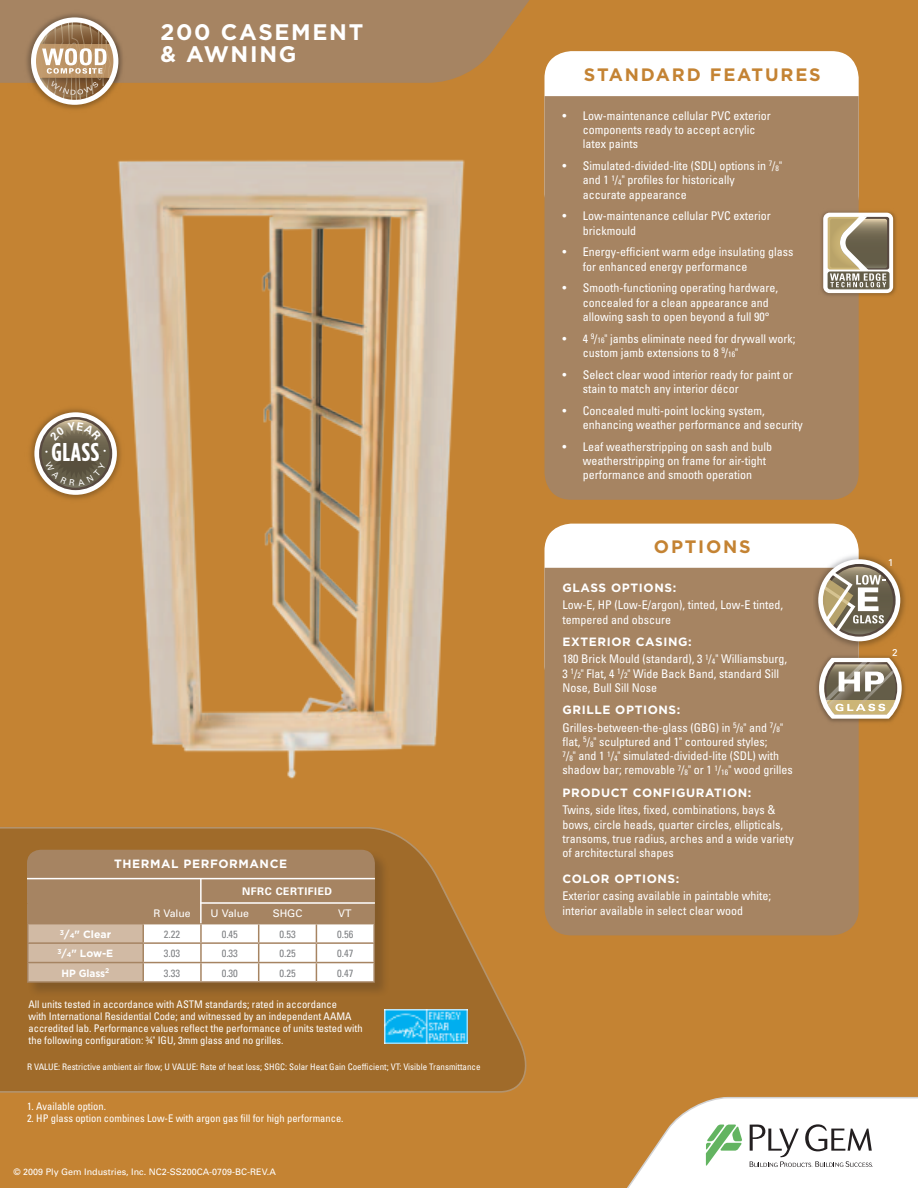
<style>
.page{position:relative;width:918px;height:1188px;background:#c48333}
.page>*{position:absolute;margin:0;border:0;box-sizing:border-box;transform-origin:0 0}
.t1{font:700 25.8px "Gotham Condensed";letter-spacing:.025em;color:#fff}
.t2{font:700 22.5px "Gotham";letter-spacing:.075em;color:#fff}
.t3{font:700 18px "Gotham";letter-spacing:.1em;color:#c48333}
.brochure_body_copy{font:condensed 12px/14.2px "Univers";color:#fff}
.brochure_body_copy-2{font:700 12px "Gotham";letter-spacing:.05em;color:#fff}
.t4{font:condensed 10.5px/12px "Univers";color:#fff}
.t5{font:condensed 10.5px "Univers";color:#808285}
.t6{font:10.5px "Univers";color:#fff}
.t7{font:700 10.5px "Gotham";letter-spacing:-.01em;color:#fff;scale:.96 1}
.t8{font:700 10.5px "Univers";letter-spacing:.05em;color:#fff}
.t9{font:700 10.5px "Gotham";letter-spacing:-.01em;color:#fff}
.t10{font:9.9px "Univers";color:#fff}
.t11{font:condensed 9px "Univers";color:#fff}
.t12{font:9px "Univers";color:#fff}
.s1{font-size:6.9px}
.s2{font-size:7.95px}
</style>
<div class="page">
<svg style="left:0;top:827px;width:527px;height:266px"></svg>
<svg style="left:136px;top:0;width:430px;height:83px;background:#aa835b"></svg>
<div style="left:544px;top:51px;width:315px;height:170px;background:#fff;border-radius:27px"></div>
<div style="left:544px;top:96px;width:315px;height:404px;background:#a68462"></div>
<img style="left:798px;top:188px;width:98px;height:110px">
<svg style="left:823px;top:213px;width:70px;height:80px"></svg>
<svg style="left:828px;top:216px;width:62px;height:73px;background:#9e947a"></svg>
<img style="left:0;top:0;width:136px;height:109px">
<img style="left:29px;top:38px;width:95px;height:48px">
<svg style="left:31px;top:17px;width:87px;height:88px;background:#bca081"></svg>
<div style="left:544px;top:524px;width:315px;height:169px;background:#fff;border-radius:27px"></div>
<div style="left:544px;top:568px;width:315px;height:367px;background:#a68462"></div>
<img style="left:814px;top:552px;width:91px;height:81px">
<svg style="left:818px;top:559px;width:82px;height:74px"></svg>
<img style="left:384px;top:1009px;width:84px;height:34px">
<img style="left:30px;top:408px;width:64px;height:92px">
<svg style="left:627px;top:1096px;width:291px;height:92px;background:#eae3d7"></svg>
<div style="left:26px;top:849px;width:363px;height:148px;background:#231f20;opacity:.23"></div>
<div style="left:27px;top:850px;width:348px;height:61px;background:#a68462;border-radius:14px"></div>
<hr style="left:27px;top:981px;width:116px;height:2px;background:#a68462">
<hr style="left:143px;top:981px;width:58px;height:2px;background:#a68462">
<svg style="left:27px;top:901px;width:348px;height:81px;background:#d5c4b4"></svg>
<hr style="left:201px;top:981px;width:58px;height:2px;background:#a68462">
<hr style="left:259px;top:981px;width:57px;height:2px;background:#a68462">
<hr style="left:316px;top:981px;width:59px;height:2px;background:#a68462">
<hr style="left:27px;top:878px;width:348px;height:1px;background:#fff">
<hr style="left:200px;top:878px;width:2px;height:45px;background:#fff">
<hr style="left:200px;top:902px;width:175px;height:2px;background:#fff">
<img style="left:117px;top:159px;width:348px;height:620px">
<img style="left:795px;top:633px;width:110px;height:109px">
<svg style="left:819px;top:658px;width:83px;height:61px;background:#b6aa94"></svg>
<svg style="left:34px;top:412px;width:83px;height:83px;background:#938063"></svg>
<p class="t2" style="left:160px;top:19px;width:204px">200 CASEMENT</p>
<p class="t2" style="left:160px;top:41px;width:137px">&amp; AWNING</p>
<p class="t1" style="left:52px;top:438px;width:49px">GLASS</p>
<p class="brochure_body_copy-2" style="left:114px;top:857px;width:175px">THERMAL PERFORMANCE</p>
<p class="t8" style="left:242px;top:884px;width:92px">NFRC CERTIFIED</p>
<p class="t6" style="left:153px;top:907px;width:39px">R Value</p>
<p class="t6" style="left:211px;top:907px;width:40px">U Value</p>
<p class="t6" style="left:273px;top:907px;width:31px">SHGC</p>
<p class="t6" style="left:338px;top:907px;width:15px">VT</p>
<p class="t9" style="left:60px;top:928px;width:53px"><sup>3</sup>/<span class="s1">4</span>" Clear</p>
<p class="t5" style="left:164px;top:927px;width:18px">2.22</p>
<p class="t5" style="left:222px;top:927px;width:18px">0.45</p>
<p class="t5" style="left:279px;top:927px;width:18px">0.53</p>
<p class="t5" style="left:337px;top:927px;width:18px">0.56</p>
<p class="t7" style="left:58px;top:947px;width:60px"><sup>3</sup>/<span class="s1">4</span>" Low-E</p>
<p class="t5" style="left:164px;top:947px;width:18px">3.03</p>
<p class="t5" style="left:222px;top:947px;width:18px">0.33</p>
<p class="t5" style="left:279px;top:947px;width:18px">0.25</p>
<p class="t5" style="left:337px;top:947px;width:18px">0.47</p>
<p class="t7" style="left:62px;top:967px;width:51px">HP Glass<sup>2</sup></p>
<p class="t5" style="left:164px;top:966px;width:18px">3.33</p>
<p class="t5" style="left:222px;top:966px;width:18px">0.30</p>
<p class="t5" style="left:279px;top:966px;width:18px">0.25</p>
<p class="t5" style="left:337px;top:966px;width:18px">0.47</p>
<p class="t4" style="left:28px;top:998px;width:336px">All units tested in accordance with ASTM standards; rated in accordance<br>with International Residential Code; and witnessed by an independent AAMA accredited lab. Performance values reflect the performance of units tested with the following configuration: ¾" IGU, 3mm glass and no grilles.</p>
<p class="t11" style="left:27px;top:1061px;width:455px">R VALUE: Restrictive ambient air flow; U VALUE: Rate of heat loss; SHGC: Solar Heat Gain Coefficient; VT: Visible Transmittance</p>
<p class="t4" style="left:27px;top:1100px;width:81px">1. Available option.</p>
<p class="t4" style="left:27px;top:1112px;width:318px">2. HP glass option combines Low-E with argon gas fill for high performance.</p>
<p class="t12" style="left:14px;top:1166px;width:264px">© 2009 Ply Gem Industries, Inc. NC2-SS200CA-0709-BC-REV.A</p>
<p class="t3" style="left:584px;top:64px;width:238px">STANDARD FEATURES</p>
<p class="brochure_body_copy" style="left:583px;top:108px;width:189px;text-indent:-20px">• Low-maintenance cellular PVC exterior components ready to accept acrylic latex paints</p>
<p class="brochure_body_copy" style="left:583px;top:158px;width:201px;text-indent:-20px">• Simulated-divided-lite (SDL) options in <sup>7</sup>/<span class="s2">8</span>" and 1 <sup>1</sup>/<span class="s2">4</span>" profiles for historically<br>accurate appearance</p>
<p class="brochure_body_copy" style="left:583px;top:209px;width:189px;text-indent:-20px">• Low-maintenance cellular PVC exterior brickmould</p>
<p class="brochure_body_copy" style="left:583px;top:245px;width:212px;text-indent:-20px">• Energy-efficient warm edge insulating glass for enhanced energy performance</p>
<p class="brochure_body_copy" style="left:583px;top:281px;width:197px;text-indent:-20px">• Smooth-functioning operating hardware, concealed for a clean appearance and allowing sash to open beyond a full 90°</p>
<p class="brochure_body_copy" style="left:583px;top:331px;width:214px;text-indent:-20px">• 4 <sup>9</sup>/<span class="s2">16</span>" jambs eliminate need for drywall work; custom jamb extensions to 8 <sup>9</sup>/<span class="s2">16</span>"</p>
<p class="brochure_body_copy" style="left:583px;top:367px;width:211px;text-indent:-20px">• Select clear wood interior ready for paint or stain to match any interior décor</p>
<p class="brochure_body_copy" style="left:583px;top:403px;width:221px;text-indent:-20px">• Concealed multi-point locking system, enhancing weather performance and security</p>
<p class="brochure_body_copy" style="left:583px;top:439px;width:191px;text-indent:-20px">• Leaf weatherstripping on sash and bulb weatherstripping on frame for air-tight performance and smooth operation</p>
<p class="t3" style="left:654px;top:537px;width:98px">OPTIONS</p>
<p class="brochure_body_copy-2" style="left:562px;top:581px;width:115px">GLASS OPTIONS:</p>
<p class="brochure_body_copy" style="left:562px;top:598px;width:222px">Low-E, HP (Low-E/argon), tinted, Low-E tinted, tempered and obscure</p>
<p class="brochure_body_copy-2" style="left:562px;top:635px;width:131px">EXTERIOR CASING:</p>
<p class="brochure_body_copy" style="left:562px;top:652px;width:226px">180 Brick Mould (standard), 3 <sup>1</sup>/<span class="s2">4</span>" Williamsburg,<br>3 <sup>1</sup>/<span class="s2">2</span>" Flat, 4 <sup>1</sup>/<span class="s2">2</span>" Wide Back Band, standard Sill<br>Nose, Bull Sill Nose</p>
<p class="brochure_body_copy-2" style="left:562px;top:703px;width:119px">GRILLE OPTIONS:</p>
<p class="brochure_body_copy" style="left:562px;top:720px;width:232px">Grilles-between-the-glass (GBG) in <sup>5</sup>/<span class="s2">8</span>" and <sup>7</sup>/<span class="s2">8</span>" flat, <sup>5</sup>/<span class="s2">8</span>" sculptured and 1" contoured styles;<br><sup>7</sup>/<span class="s2">8</span>" and 1 <sup>1</sup>/<span class="s2">4</span>" simulated-divided-lite (SDL) with shadow bar; removable <sup>7</sup>/<span class="s2">8</span>" or 1 <sup>1</sup>/<span class="s2">16</span>" wood grilles</p>
<p class="brochure_body_copy-2" style="left:562px;top:786px;width:190px">PRODUCT CONFIGURATION:</p>
<p class="brochure_body_copy" style="left:562px;top:803px;width:233px">Twins, side lites, fixed, combinations, bays &amp; bows, circle heads, quarter circles, ellipticals, transoms, true radius, arches and a wide variety of architectural shapes</p>
<p class="brochure_body_copy-2" style="left:562px;top:872px;width:118px">COLOR OPTIONS:</p>
<p class="brochure_body_copy" style="left:562px;top:889px;width:210px">Exterior casing available in paintable white; interior available in select clear wood</p>
<p class="t10" style="left:888px;top:556px;width:7px">1</p>
<p class="t10" style="left:892px;top:646px;width:7px">2</p>
</div>
